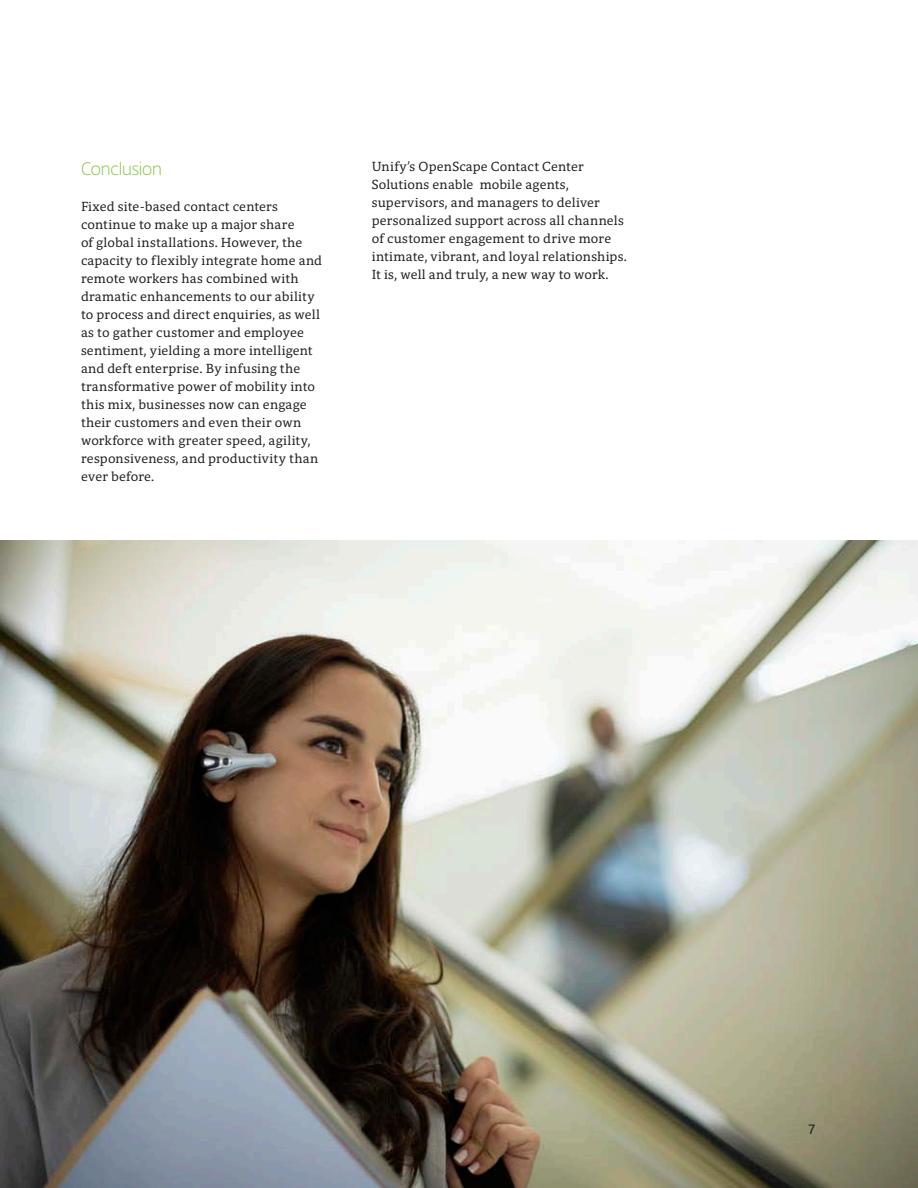
<style>
.page{position:relative;width:918px;height:1188px;background:#fff}
.page>*{position:absolute;margin:0;border:0;box-sizing:border-box;transform-origin:0 0}
.t1{font:300 18px "Harmony Sans";letter-spacing:-.005em;color:#86c43f}
.t2{font:13.5px/18px "Harmony Serif";letter-spacing:.01em;color:#231f20}
.Legal_-_Harmony_Sans{font:13.5px "Harmony Sans";color:#231f20}
</style>
<div class="page">
<img style="left:0;top:540px;width:918px;height:648px">
<h1 class="t1" style="left:81px;top:157px;width:83px">Conclusion</h1>
<p class="t2" style="left:81px;top:197px;width:243px">Fixed site-based contact centers continue to make up a major share<br>of global installations. However, the capacity to flexibly integrate home and remote workers has combined with dramatic enhancements to our ability to process and direct enquiries, as well as to gather customer and employee sentiment, yielding a more intelligent and deft enterprise. By infusing the transformative power of mobility into this mix, businesses now can engage their customers and even their own workforce with greater speed, agility, responsiveness, and productivity than ever before.</p>
<p class="t2" style="left:372px;top:158px;width:257px">Unify’s OpenScape Contact Center Solutions enable mobile agents, supervisors, and managers to deliver personalized support across all channels of customer engagement to drive more intimate, vibrant, and loyal relationships.<br>It is, well and truly, a new way to work.</p>
<p class="Legal_-_Harmony_Sans" style="left:808px;top:1121px;width:9px">7</p>
</div>
